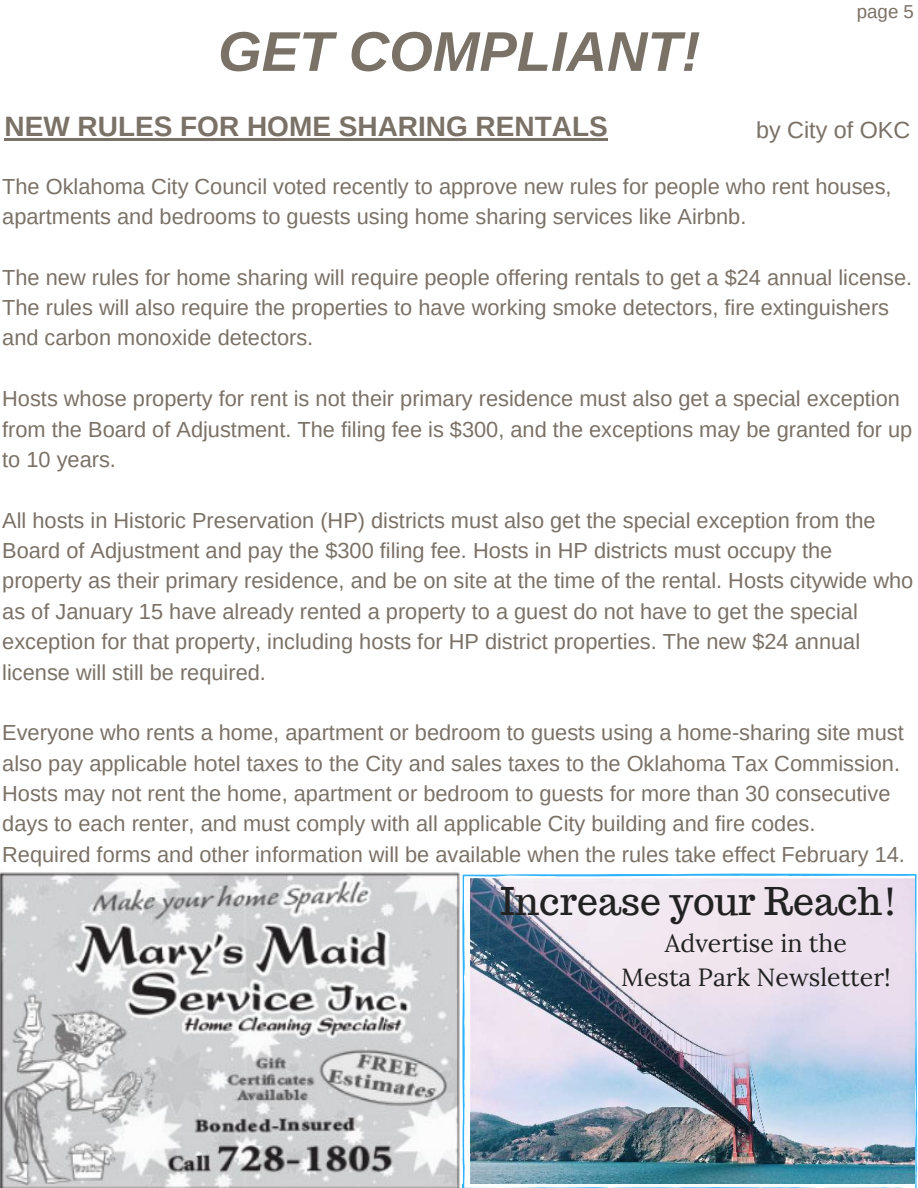
<style>
.page{position:relative;width:918px;height:1188px;background:#fff}
.page>*{position:absolute;margin:0;border:0;box-sizing:border-box;transform-origin:0 0}
.t1{font:italic 700 55.95px "Arimo";color:#7a7167}
.t2{font:37.35px "Trocchi";color:#222}
.t3{font:700 28.05px "Arimo";color:#7a7167}
.t4{font:24.9px/33.8px "Lora";color:#222;text-align:center}
.t5{font:23.4px "Arimo";color:#7a7167}
.t6{font:21.75px/30.3px "Arimo";color:#7a7167}
.t7{font:18.6px "Arimo";color:#7a7167}
</style>
<div class="page">
<hr style="left:5px;top:138px;width:20px;height:3px;background:#7a7167">
<hr style="left:25px;top:138px;width:18px;height:3px;background:#7a7167">
<hr style="left:43px;top:138px;width:27px;height:3px;background:#7a7167">
<svg style="left:70px;top:138px;width:8px;height:3px"></svg>
<hr style="left:78px;top:138px;width:20px;height:3px;background:#7a7167">
<hr style="left:98px;top:138px;width:20px;height:3px;background:#7a7167">
<hr style="left:118px;top:138px;width:17px;height:3px;background:#7a7167">
<hr style="left:135px;top:138px;width:19px;height:3px;background:#7a7167">
<hr style="left:154px;top:138px;width:18px;height:3px;background:#7a7167">
<svg style="left:172px;top:138px;width:8px;height:3px"></svg>
<hr style="left:180px;top:138px;width:17px;height:3px;background:#7a7167">
<hr style="left:197px;top:138px;width:22px;height:3px;background:#7a7167">
<hr style="left:219px;top:138px;width:20px;height:3px;background:#7a7167">
<svg style="left:239px;top:138px;width:8px;height:3px"></svg>
<hr style="left:247px;top:138px;width:20px;height:3px;background:#7a7167">
<hr style="left:267px;top:138px;width:22px;height:3px;background:#7a7167">
<hr style="left:289px;top:138px;width:23px;height:3px;background:#7a7167">
<hr style="left:312px;top:138px;width:19px;height:3px;background:#7a7167">
<svg style="left:331px;top:138px;width:8px;height:3px"></svg>
<hr style="left:339px;top:138px;width:18px;height:3px;background:#7a7167">
<hr style="left:357px;top:138px;width:21px;height:3px;background:#7a7167">
<hr style="left:378px;top:138px;width:20px;height:3px;background:#7a7167">
<hr style="left:398px;top:138px;width:20px;height:3px;background:#7a7167">
<svg style="left:418px;top:138px;width:8px;height:3px"></svg>
<hr style="left:426px;top:138px;width:20px;height:3px;background:#7a7167">
<hr style="left:446px;top:138px;width:22px;height:3px;background:#7a7167">
<svg style="left:468px;top:138px;width:8px;height:3px"></svg>
<hr style="left:476px;top:138px;width:20px;height:3px;background:#7a7167">
<hr style="left:496px;top:138px;width:19px;height:3px;background:#7a7167">
<hr style="left:515px;top:138px;width:20px;height:3px;background:#7a7167">
<hr style="left:535px;top:138px;width:17px;height:3px;background:#7a7167">
<hr style="left:552px;top:138px;width:20px;height:3px;background:#7a7167">
<hr style="left:572px;top:138px;width:17px;height:3px;background:#7a7167">
<hr style="left:589px;top:138px;width:19px;height:3px;background:#7a7167">
<svg style="left:462px;top:873px;width:455px;height:315px"></svg>
<img style="left:0;top:872px;width:460px;height:316px">
<img style="left:470px;top:879px;width:445px;height:305px">
<h1 class="t1" style="left:218px;top:13px;width:484px">GET COMPLIANT!</h1>
<p class="t7" style="left:857px;top:0;width:59px">page 5</p>
<p class="t3" style="left:4px;top:107px;width:605px">NEW RULES FOR HOME SHARING RENTALS</p>
<p class="t5" style="left:756px;top:115px;width:156px">by City of OKC</p>
<p class="t6" style="left:2px;top:171px;width:891px">The Oklahoma City Council voted recently to approve new rules for people who rent houses, apartments and bedrooms to guests using home sharing services like Airbnb.</p>
<p class="t6" style="left:2px;top:262px;width:912px">The new rules for home sharing will require people offering rentals to get a $24 annual license.<br>The rules will also require the properties to have working smoke detectors, fire extinguishers and carbon monoxide detectors.</p>
<p class="t6" style="left:2px;top:384px;width:912px">Hosts whose property for rent is not their primary residence must also get a special exception from the Board of Adjustment. The filing fee is $300, and the exceptions may be granted for up to 10 years.</p>
<p class="t6" style="left:2px;top:505px;width:913px">All hosts in Historic Preservation (HP) districts must also get the special exception from the Board of Adjustment and pay the $300 filing fee. Hosts in HP districts must occupy the property as their primary residence, and be on site at the time of the rental. Hosts citywide who as of January 15 have already rented a property to a guest do not have to get the special exception for that property, including hosts for HP district properties. The new $24 annual license will still be required.</p>
<p class="t6" style="left:2px;top:718px;width:904px">Everyone who rents a home, apartment or bedroom to guests using a home-sharing site must also pay applicable hotel taxes to the City and sales taxes to the Oklahoma Tax Commission.<br>Hosts may not rent the home, apartment or bedroom to guests for more than 30 consecutive days to each renter, and must comply with all applicable City building and fire codes.<br>Required forms and other information will be available when the rules take effect February 14.</p>
<h2 class="t2" style="left:501px;top:877px;width:399px">Increase your Reach!</h2>
<p class="t4" style="left:621px;top:924px;width:271px">Advertise in the<br>Mesta Park Newsletter!</p>
</div>
